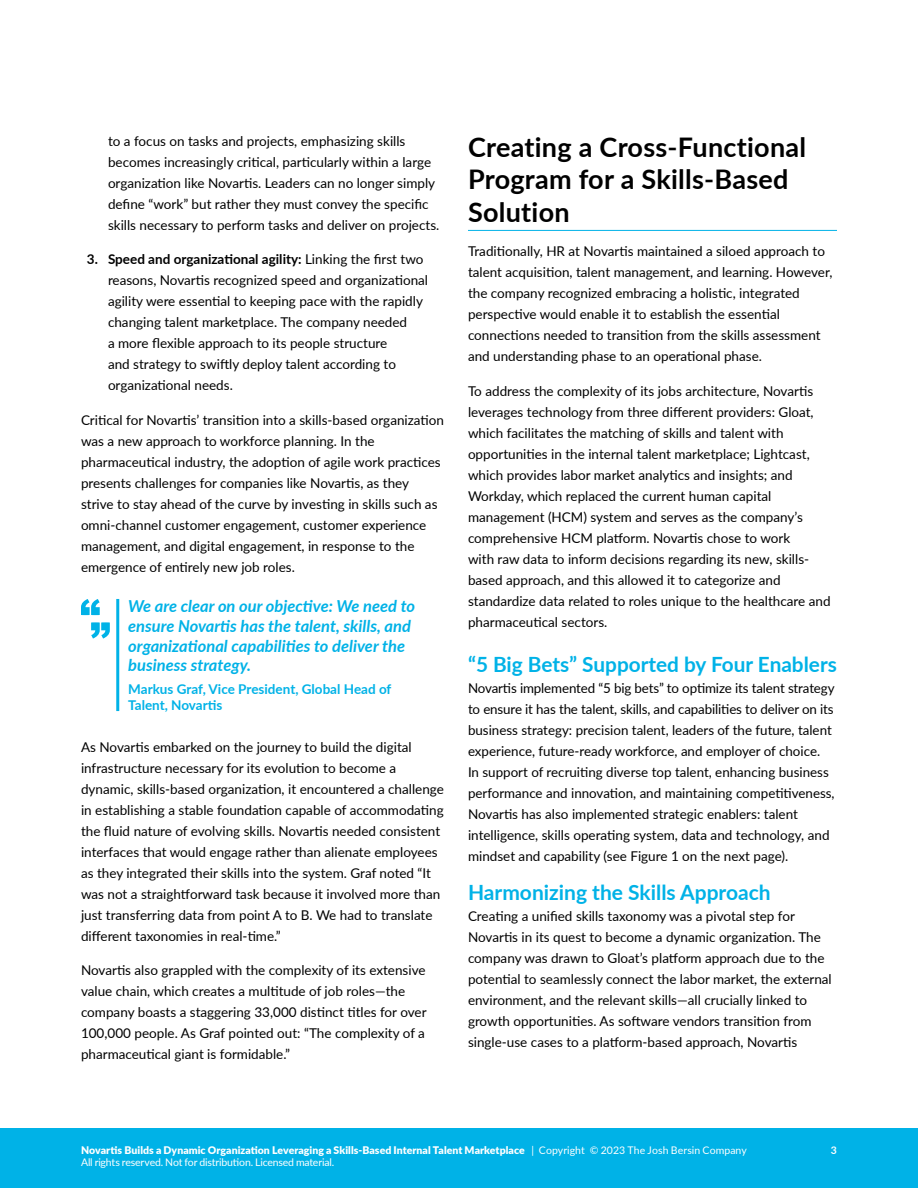
<style>
.page{position:relative;width:918px;height:1188px;background:#fff}
.page>*{position:absolute;margin:0;border:0;box-sizing:border-box;transform-origin:0 0}
.t1{font:700 27px/32.4px "Lato";letter-spacing:.01em;color:#000}
.t2{font:700 21px "Lato";color:#00b2e7}
.Quote_Call_Out{font:italic 700 16.5px/19.8px "Lato";color:#00b2e7}
.Body_Text{font:13.5px/21px "Lato";color:#000}
.Quote_Attribution_Call_Out{font:700 13.5px/16.2px "Lato";color:#00b2e7}
.t3{font:900 10.5px "Lato";letter-spacing:.005em;color:#fff}
.t4{font:10.5px "Lato";letter-spacing:-.015em;color:#fff}
.t5{font:700 10.5px "Lato";color:#fff}
.s1{font-weight:700}
.s2{font-weight:400}
</style>
<div class="page">
<div style="left:0;top:1128px;width:918px;height:60px;background:#00b2e7"></div>
<hr style="left:468px;top:230px;width:369px;height:1px;background:#00b2e7">
<svg style="left:81px;top:599px;width:19px;height:16px"></svg>
<svg style="left:91px;top:622px;width:19px;height:17px"></svg>
<hr style="left:116px;top:599px;width:3px;height:112px;background:#00b2e7">
<p class="Body_Text" style="left:108px;top:130px;width:333px">to a focus on tasks and projects, emphasizing skills becomes increasingly critical, particularly within a large organization like Novartis. Leaders can no longer simply define “work” but rather they must convey the specific skills necessary to perform tasks and deliver on projects.</p>
<p class="Body_Text" style="left:108px;top:248px;width:322px;text-indent:-21px"><span class="s1">3. Speed and organizational agility:</span> Linking the first two reasons, Novartis recognized speed and organizational agility were essential to keeping pace with the rapidly changing talent marketplace. The company needed<br>a more flexible approach to its people structure<br>and strategy to swiftly deploy talent according to organizational needs.</p>
<p class="Body_Text" style="left:81px;top:409px;width:365px">Critical for Novartis’ transition into a skills-based organization was a new approach to workforce planning. In the pharmaceutical industry, the adoption of agile work practices presents challenges for companies like Novartis, as they strive to stay ahead of the curve by investing in skills such as omni-channel customer engagement, customer experience management, and digital engagement, in response to the emergence of entirely new job roles.</p>
<p class="Quote_Call_Out" style="left:128px;top:595px;width:288px">We are clear on our objective: We need to ensure Novartis has the talent, skills, and organizational capabilities to deliver the business strategy.</p>
<p class="Quote_Attribution_Call_Out" style="left:128px;top:681px;width:265px">Markus Graf, Vice President, Global Head of<br>Talent, Novartis</p>
<p class="Body_Text" style="left:81px;top:736px;width:364px">As Novartis embarked on the journey to build the digital infrastructure necessary for its evolution to become a dynamic, skills-based organization, it encountered a challenge in establishing a stable foundation capable of accommodating the fluid nature of evolving skills. Novartis needed consistent interfaces that would engage rather than alienate employees as they integrated their skills into the system. Graf noted “It was not a straightforward task because it involved more than just transferring data from point A to B. We had to translate different taxonomies in real-time.”</p>
<p class="Body_Text" style="left:81px;top:959px;width:347px">Novartis also grappled with the complexity of its extensive value chain, which creates a multitude of job roles—the company boasts a staggering 33,000 distinct titles for over 100,000 people. As Graf pointed out: “The complexity of a pharmaceutical giant is formidable.”</p>
<h1 class="t1" style="left:468px;top:130px;width:340px">Creating a Cross-Functional<br>Program for a Skills-Based<br>Solution</h1>
<p class="Body_Text" style="left:468px;top:240px;width:366px">Traditionally, HR at Novartis maintained a siloed approach to talent acquisition, talent management, and learning. However, the company recognized embracing a holistic, integrated perspective would enable it to establish the essential connections needed to transition from the skills assessment and understanding phase to an operational phase.</p>
<p class="Body_Text" style="left:468px;top:380px;width:364px">To address the complexity of its jobs architecture, Novartis leverages technology from three different providers: Gloat, which facilitates the matching of skills and talent with opportunities in the internal talent marketplace; Lightcast, which provides labor market analytics and insights; and Workday, which replaced the current human capital management (HCM) system and serves as the company’s comprehensive HCM platform. Novartis chose to work<br>with raw data to inform decisions regarding its new, skills&shy;based approach, and this allowed it to categorize and standardize data related to roles unique to the healthcare and pharmaceutical sectors.</p>
<h2 class="t2" style="left:468px;top:649px;width:370px">“5 Big Bets” Supported by Four Enablers</h2>
<p class="Body_Text" style="left:468px;top:677px;width:368px">Novartis implemented “5 big bets” to optimize its talent strategy to ensure it has the talent, skills, and capabilities to deliver on its business strategy: precision talent, leaders of the future, talent experience, future-ready workforce, and employer of choice.<br>In support of recruiting diverse top talent, enhancing business performance and innovation, and maintaining competitiveness, Novartis has also implemented strategic enablers: talent intelligence, skills operating system, data and technology, and mindset and capability (see Figure 1 on the next page).</p>
<h2 class="t2" style="left:468px;top:877px;width:304px">Harmonizing the Skills Approach</h2>
<p class="Body_Text" style="left:468px;top:905px;width:365px">Creating a unified skills taxonomy was a pivotal step for Novartis in its quest to become a dynamic organization. The company was drawn to Gloat’s platform approach due to the potential to seamlessly connect the labor market, the external environment, and the relevant skills—all crucially linked to growth opportunities. As software vendors transition from single-use cases to a platform-based approach, Novartis</p>
<p class="t3" style="left:81px;top:1142px;width:667px">Novartis Builds a Dynamic Organization Leveraging a Skills-Based Internal Talent Marketplace <span class="s2">| Copyright © 2023 The Josh Bersin Company</span></p>
<p class="t5" style="left:831px;top:1142px;width:8px">3</p>
<p class="t4" style="left:81px;top:1155px;width:255px">All rights reserved. Not for distribution. Licensed material.</p>
</div>
